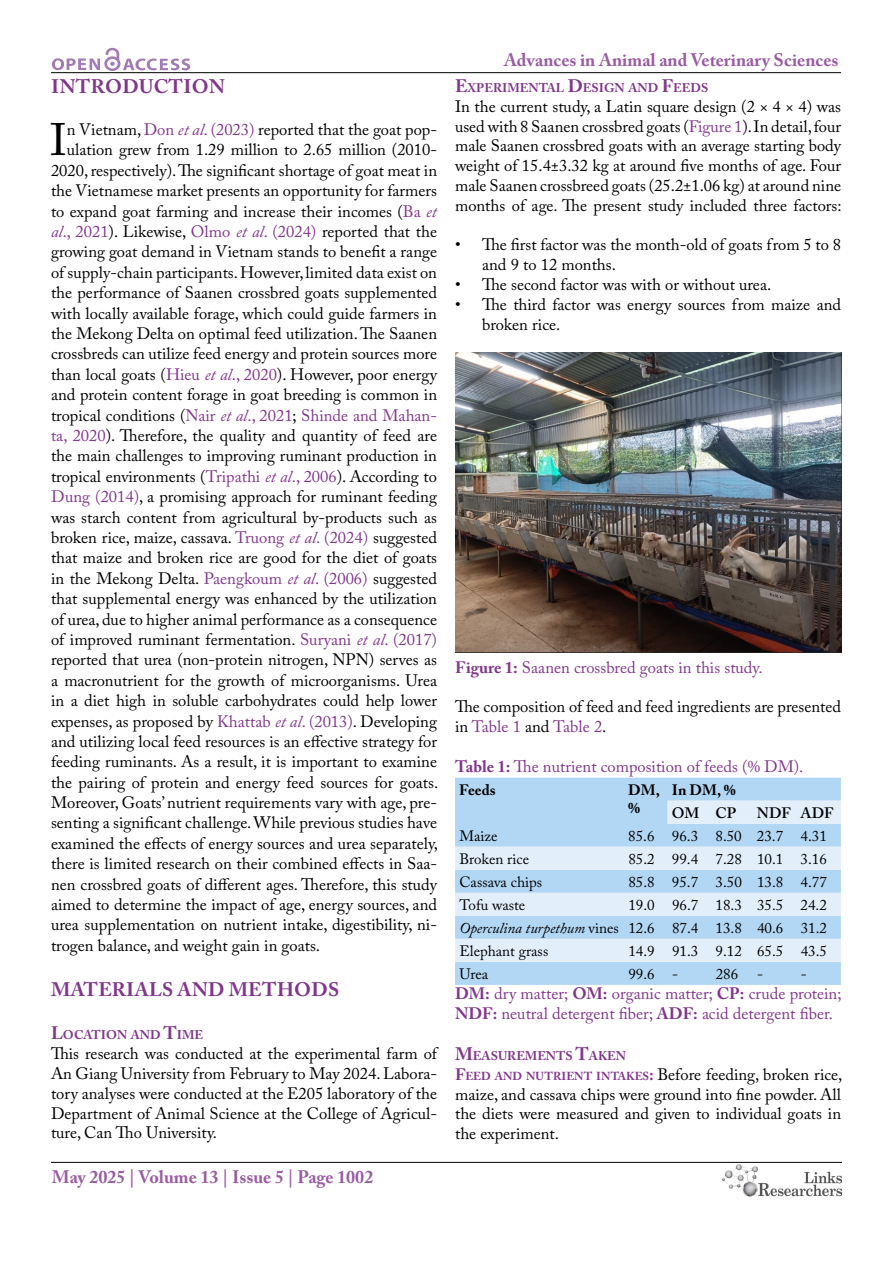
<style>
.page{position:relative;width:893px;height:1263px;background:#fff}
.page>*{position:absolute;margin:0;border:0;box-sizing:border-box;transform-origin:0 0}
.t1{font:45.15px "Adobe Caslon Pro";color:#000}
.t2{font:700 19.5px "Adobe Caslon Pro";letter-spacing:.015em;color:#82368c}
.t3{font:700 18px "Adobe Caslon Pro";color:#995ca2}
.t4{font:16.5px/19.8px "Adobe Caslon Pro";color:#000;text-align:justify}
.t5{font:16.5px/19.8px "Adobe Caslon Pro";color:#82368c}
.t6{font:15px/23px "Adobe Caslon Pro";color:#000;text-align:justify}
.t7{font:700 15px/18px "Adobe Caslon Pro";color:#000}
.t8{font:600 15px "Adobe Caslon Pro";color:#000}
.t9{font:700 12.6px "Adobe Caslon Pro";color:#82368c}
.s1{color:#82368c}
.s2{font-style:italic;color:#82368c}
.s3{color:#000}
.s4{font-style:italic}
.s5{font-size:18px}
.s6{font-weight:700}
.s7{font-weight:700;color:#82368c}
.s8{font-weight:700;font-size:11.55px;color:#82368c}
</style>
<div class="page">
<hr style="left:51px;top:72px;width:790px;height:1px;background:#000">
<hr style="left:51px;top:1162px;width:791px;height:1px;background:#000">
<svg style="left:52px;top:48px;width:138px;height:23px"></svg>
<img style="left:723px;top:1164px;width:119px;height:33px">
<img style="left:455px;top:353px;width:386px;height:300px">
<div style="left:455px;top:778px;width:386px;height:207px;background:#b2d7f4"></div>
<svg style="left:455px;top:801px;width:386px;height:161px;background:#cae3f7"></svg>
<p class="t2" style="left:51px;top:75px;width:175px">INTRODUCTION</p>
<h1 class="t1" style="left:50px;top:113px;width:18px">I</h1>
<p class="t4" style="left:67px;top:119px;width:372px">n Vietnam, <span class="s1">Don</span> <span class="s2">et al</span><span class="s1">. (2023)</span> reported that the goat pop-</p>
<p class="t4" style="left:67px;top:140px;width:372px">ulation grew from 1.29 million to 2.65 million (2010-</p>
<p class="t4" style="left:51px;top:160px;width:388px">2020, respectively). The significant shortage of goat meat in</p>
<p class="t4" style="left:51px;top:181px;width:388px">the Vietnamese market presents an opportunity for farmers</p>
<p class="t4" style="left:51px;top:201px;width:388px">to expand goat farming and increase their incomes (<span class="s1">Ba</span> <span class="s2">et</span></p>
<p class="t4" style="left:51px;top:221px;width:388px"><span class="s2">al</span><span class="s1">., 2021</span>). Likewise, <span class="s1">Olmo</span> <span class="s2">et al</span><span class="s1">. (2024)</span> reported that the</p>
<p class="t4" style="left:51px;top:242px;width:388px">growing goat demand in Vietnam stands to benefit a range</p>
<p class="t4" style="left:51px;top:262px;width:388px">of supply-chain participants. However, limited data exist on</p>
<p class="t4" style="left:51px;top:283px;width:387px">the performance of Saanen crossbred goats supplemented</p>
<p class="t4" style="left:51px;top:303px;width:388px">with locally available forage, which could guide farmers in</p>
<p class="t4" style="left:51px;top:323px;width:388px">the Mekong Delta on optimal feed utilization. The Saanen</p>
<p class="t4" style="left:51px;top:344px;width:388px">crossbreds can utilize feed energy and protein sources more</p>
<p class="t4" style="left:51px;top:364px;width:388px">than local goats (<span class="s1">Hieu</span> <span class="s2">et al</span><span class="s1">., 2020</span>). However, poor energy</p>
<p class="t4" style="left:51px;top:385px;width:388px">and protein content forage in goat breeding is common in</p>
<p class="t5" style="left:51px;top:405px;width:388px"><span class="s3">tropical conditions (</span>Nair <span class="s4">et al</span>., 2021<span class="s3">;</span> Shinde and Mahan-</p>
<p class="t4" style="left:51px;top:425px;width:387px"><span class="s1">ta, 2020</span>). Therefore, the quality and quantity of feed are</p>
<p class="t4" style="left:51px;top:446px;width:388px">the main challenges to improving ruminant production in</p>
<p class="t4" style="left:51px;top:466px;width:388px">tropical environments (<span class="s1">Tripathi</span> <span class="s2">et al</span><span class="s1">., 2006</span>). According to</p>
<p class="t4" style="left:51px;top:486px;width:387px"><span class="s1">Dung (2014)</span>, a promising approach for ruminant feeding</p>
<p class="t4" style="left:51px;top:507px;width:388px">was starch content from agricultural by-products such as</p>
<p class="t4" style="left:51px;top:527px;width:388px">broken rice, maize, cassava. <span class="s1">Truong</span> <span class="s2">et al</span><span class="s1">. (2024)</span> suggested</p>
<p class="t4" style="left:51px;top:548px;width:388px">that maize and broken rice are good for the diet of goats</p>
<p class="t4" style="left:51px;top:568px;width:388px">in the Mekong Delta. <span class="s1">Paengkoum</span> <span class="s2">et al</span><span class="s1">. (2006)</span> suggested</p>
<p class="t4" style="left:51px;top:588px;width:388px">that supplemental energy was enhanced by the utilization</p>
<p class="t4" style="left:51px;top:609px;width:388px">of urea, due to higher animal performance as a consequence</p>
<p class="t4" style="left:51px;top:629px;width:388px">of improved ruminant fermentation. <span class="s1">Suryani</span> <span class="s2">et al</span><span class="s1">. (2017)</span></p>
<p class="t4" style="left:51px;top:650px;width:388px">reported that urea (non-protein nitrogen, NPN) serves as</p>
<p class="t4" style="left:51px;top:670px;width:388px">a macronutrient for the growth of microorganisms. Urea</p>
<p class="t4" style="left:51px;top:690px;width:387px">in a diet high in soluble carbohydrates could help lower</p>
<p class="t4" style="left:51px;top:711px;width:387px">expenses, as proposed by <span class="s1">Khattab</span> <span class="s2">et al</span><span class="s1">. (2013)</span>. Developing</p>
<p class="t4" style="left:51px;top:731px;width:388px">and utilizing local feed resources is an effective strategy for</p>
<p class="t4" style="left:51px;top:752px;width:388px">feeding ruminants. As a result, it is important to examine</p>
<p class="t4" style="left:51px;top:772px;width:389px">the pairing of protein and energy feed sources for goats.</p>
<p class="t4" style="left:51px;top:792px;width:388px">Moreover, Goats’ nutrient requirements vary with age, pre-</p>
<p class="t4" style="left:51px;top:813px;width:388px">senting a significant challenge. While previous studies have</p>
<p class="t4" style="left:51px;top:833px;width:389px">examined the effects of energy sources and urea separately,</p>
<p class="t4" style="left:51px;top:854px;width:388px">there is limited research on their combined effects in Saa-</p>
<p class="t4" style="left:51px;top:874px;width:388px">nen crossbred goats of different ages. Therefore, this study</p>
<p class="t4" style="left:51px;top:894px;width:388px">aimed to determine the impact of age, energy sources, and</p>
<p class="t4" style="left:51px;top:915px;width:387px">urea supplementation on nutrient intake, digestibility, ni-</p>
<p class="t4" style="left:51px;top:935px;width:271px">trogen balance, and weight gain in goats.</p>
<p class="t2" style="left:51px;top:978px;width:290px">MATERIALS AND METHODS</p>
<p class="t9" style="left:51px;top:1027px;width:154px"><span class="s5">L</span>OCATION AND <span class="s5">T</span>IME</p>
<p class="t4" style="left:51px;top:1043px;width:388px">This research was conducted at the experimental farm of An Giang University from February to May 2024. Labora&shy;tory analyses were conducted at the E205 laboratory of the Department of Animal Science at the College of Agricul&shy;ture, Can Tho University.</p>
<p class="t3" style="left:52px;top:1166px;width:323px">May 2025 | Volume 13 | Issue 5 | Page 1002</p>
<p class="t3" style="left:504px;top:50px;width:336px">Advances in Animal and Veterinary Sciences</p>
<p class="t9" style="left:455px;top:80px;width:255px"><span class="s5">E</span>XPERIMENTAL <span class="s5">D</span>ESIGN AND <span class="s5">F</span>EEDS</p>
<p class="t4" style="left:455px;top:96px;width:388px">In the current study, a Latin square design (2 × 4 × 4) was used with 8 Saanen crossbred goats (<span class="s1">Figure 1</span>). In detail, four male Saanen crossbred goats with an average starting body weight of 15.4±3.32 kg at around five months of age. Four male Saanen crossbreed goats (25.2±1.06 kg) at around nine months of age. The present study included three factors:</p>
<p class="t4" style="left:482px;top:235px;width:361px;text-indent:-27px">• The first factor was the month-old of goats from 5 to 8 and 9 to 12 months.</p>
<p class="t4" style="left:455px;top:274px;width:318px">• The second factor was with or without urea.</p>
<p class="t4" style="left:482px;top:294px;width:361px;text-indent:-27px">• The third factor was energy sources from maize and broken rice.</p>
<p class="t5" style="left:455px;top:657px;width:309px"><span class="s6">Figure 1:</span> Saanen crossbred goats in this study.</p>
<p class="t4" style="left:455px;top:697px;width:387px">The composition of feed and feed ingredients are presented in <span class="s1">Table 1</span> and <span class="s1">Table 2</span>.</p>
<p class="t5" style="left:455px;top:756px;width:350px"><span class="s6">Table 1:</span> The nutrient composition of feeds (% DM).</p>
<p class="t7" style="left:459px;top:780px;width:38px">Feeds</p>
<p class="t7" style="left:628px;top:780px;width:33px">DM, %</p>
<p class="t7" style="left:672px;top:780px;width:65px">In DM, %</p>
<p class="t8" style="left:672px;top:804px;width:66px">OM CP</p>
<p class="t8" style="left:757px;top:804px;width:78px">NDF ADF</p>
<p class="t6" style="left:459px;top:824px;width:40px">Maize</p>
<p class="t6" style="left:628px;top:824px;width:200px">85.6 96.3 8.50 23.7 4.31</p>
<p class="t6" style="left:459px;top:847px;width:71px">Broken rice</p>
<p class="t6" style="left:628px;top:847px;width:200px">85.2 99.4 7.28 10.1 3.16</p>
<p class="t6" style="left:459px;top:870px;width:84px">Cassava chips</p>
<p class="t6" style="left:628px;top:870px;width:200px">85.8 95.7 3.50 13.8 4.77</p>
<p class="t6" style="left:459px;top:893px;width:67px">Tofu waste</p>
<p class="t6" style="left:459px;top:893px;width:369px;text-indent:169px">19.0 96.7 18.3 35.5 24.2<br><span class="s4">Operculina turpethum</span> vines 12.6 87.4 13.8 40.6 31.2<br>Elephant grass</p>
<p class="t6" style="left:628px;top:939px;width:200px">14.9 91.3 9.12 65.5 43.5</p>
<p class="t6" style="left:459px;top:962px;width:30px">Urea</p>
<p class="t6" style="left:628px;top:962px;width:51px">99.6 -</p>
<p class="t6" style="left:716px;top:962px;width:24px">286</p>
<p class="t6" style="left:757px;top:962px;width:8px">-</p>
<p class="t6" style="left:801px;top:962px;width:8px">-</p>
<p class="t5" style="left:455px;top:983px;width:388px"><span class="s6">DM:</span> dry matter; <span class="s6">OM:</span> organic matter; <span class="s6">CP:</span> crude protein;<br><span class="s6">NDF:</span> neutral detergent fiber; <span class="s6">ADF:</span> acid detergent fiber.</p>
<p class="t9" style="left:455px;top:1048px;width:172px"><span class="s5">M</span>EASUREMENTS <span class="s5">T</span>AKEN</p>
<p class="t4" style="left:455px;top:1064px;width:389px"><span class="s7">F</span><span class="s8">EED AND NUTRIENT INTAKES</span><span class="s7">:</span> Before feeding, broken rice, maize, and cassava chips were ground into fine powder. All the diets were measured and given to individual goats in the experiment.</p>
</div>
